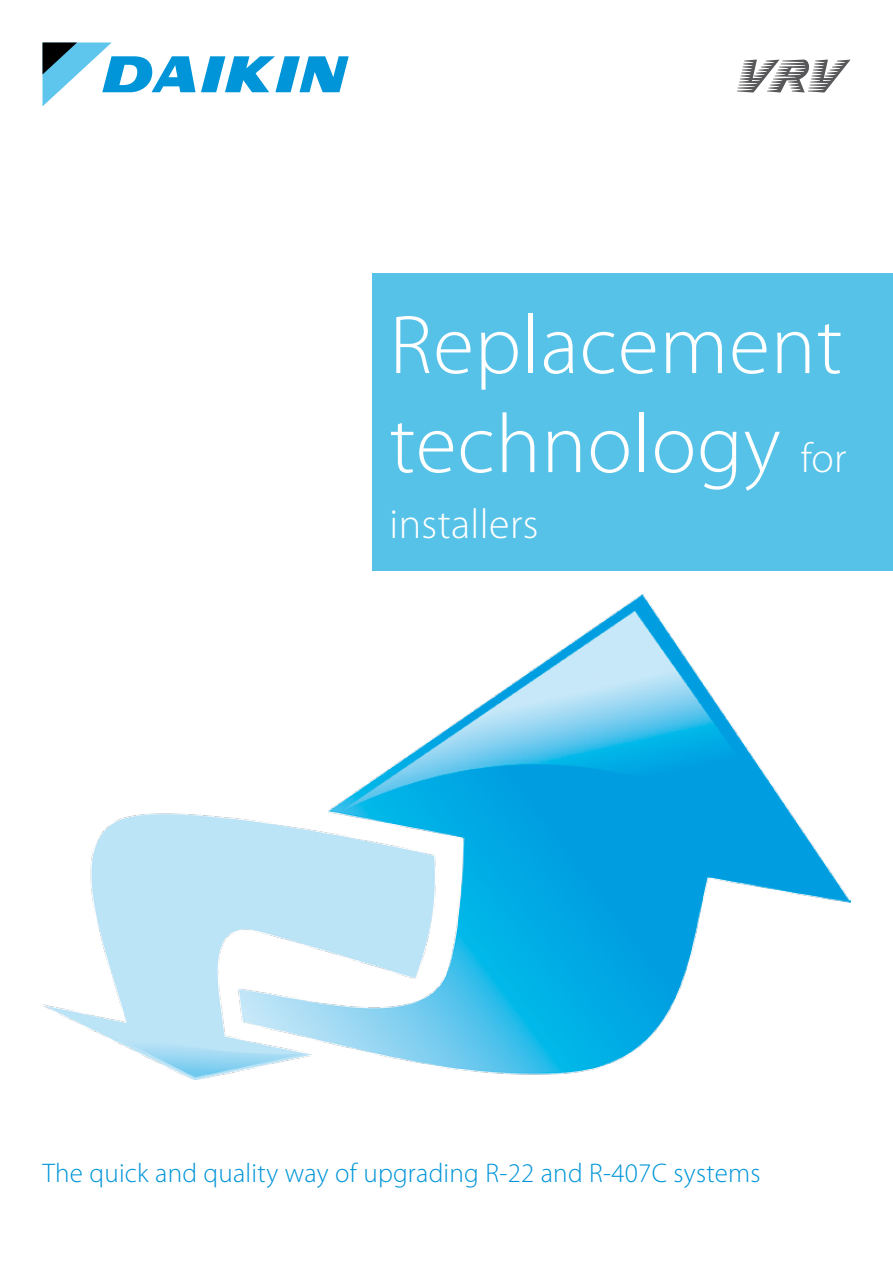
<style>
.page{position:relative;width:893px;height:1263px;background:#fff}
.page>*{position:absolute;margin:0;border:0;box-sizing:border-box;transform-origin:0 0}
.t1{font:300 84px/99px "Myriad Pro";letter-spacing:.01em;color:#fff}
.t2{font:300 42px "Myriad Pro";letter-spacing:.01em;color:#fff}
.t3{font:300 27px "Myriad Pro";letter-spacing:.01em;color:#0095d8}
.s1{font-size:42px}
</style>
<div class="page">
<svg style="left:43px;top:43px;width:306px;height:63px"></svg>
<img style="left:43px;top:594px;width:807px;height:486px">
<div style="left:372px;top:274px;width:521px;height:297px;background:#56c2e8"></div>
<svg style="left:737px;top:59px;width:114px;height:34px"></svg>
<h1 class="t1" style="left:389px;top:297px;width:459px">Replacement technology <span class="s1">for</span></h1>
<h2 class="t2" style="left:389px;top:501px;width:151px">installers</h2>
<p class="t3" style="left:43px;top:1158px;width:720px">The quick and quality way of upgrading R-22 and R-407C systems</p>
</div>
